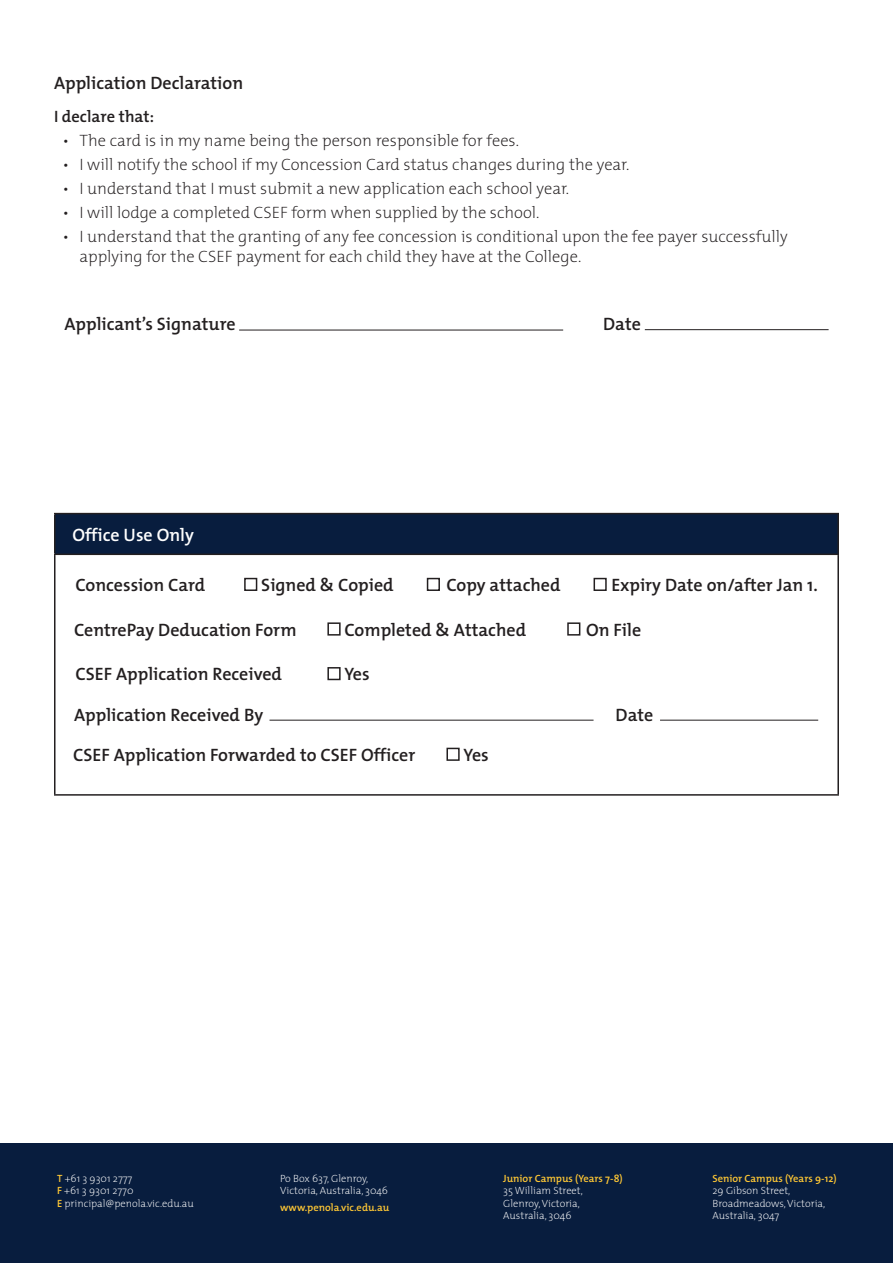
<style>
.page{position:relative;width:893px;height:1263px;background:#fff}
.page>*{position:absolute;margin:0;border:0;box-sizing:border-box;transform-origin:0 0}
.t1{font:600 18px "The Mix";color:#231f20}
.t2{font:600 18px "The Mix";color:#fff}
.t3{font:200 16.5px/19.8px "The Mix";color:#231f20}
.t4{font:600 16.5px "The Mix";color:#231f20}
.t5{font:200 10.5px/12.6px "The Mix";color:#fff}
.t6{font:600 10.5px "The Mix";color:#fec735}
.s1{font-weight:600;color:#fec735}
</style>
<div class="page">
<div style="left:0;top:1143px;width:893px;height:120px;background:#081d3e"></div>
<hr style="left:239px;top:330px;width:324px;height:1px;background:#231f20">
<hr style="left:645px;top:329px;width:184px;height:1px;background:#231f20">
<div style="left:55px;top:514px;width:783px;height:40px;background:#081d3e"></div>
<hr style="left:54px;top:513px;width:785px;height:1px;background:#231f20">
<hr style="left:54px;top:514px;width:2px;height:39px;background:#231f20">
<hr style="left:837px;top:514px;width:2px;height:39px;background:#231f20">
<hr style="left:54px;top:553px;width:785px;height:2px;background:#231f20">
<hr style="left:54px;top:555px;width:2px;height:239px;background:#231f20">
<hr style="left:837px;top:555px;width:2px;height:239px;background:#231f20">
<hr style="left:54px;top:794px;width:785px;height:2px;background:#231f20">
<div style="left:244px;top:578px;width:13px;height:13px;border:2px solid #231f20"></div>
<div style="left:593px;top:578px;width:14px;height:13px;border:2px solid #231f20"></div>
<div style="left:427px;top:578px;width:13px;height:13px;border:2px solid #231f20"></div>
<div style="left:327px;top:622px;width:14px;height:14px;border:2px solid #231f20"></div>
<div style="left:567px;top:622px;width:13px;height:14px;border:2px solid #231f20"></div>
<div style="left:327px;top:667px;width:14px;height:13px;border:2px solid #231f20"></div>
<hr style="left:269px;top:720px;width:324px;height:1px;background:#231f20">
<hr style="left:660px;top:720px;width:158px;height:1px;background:#231f20">
<div style="left:446px;top:748px;width:14px;height:13px;border:2px solid #231f20"></div>
<p class="t1" style="left:54px;top:68px;width:191px">Application Declaration</p>
<p class="t4" style="left:54px;top:102px;width:102px">I declare that:</p>
<p class="t3" style="left:63px;top:130px;width:458px">• The card is in my name being the person responsible for fees.</p>
<p class="t3" style="left:63px;top:154px;width:568px">• I will notify the school if my Concession Card status changes during the year.</p>
<p class="t3" style="left:63px;top:178px;width:508px">• I understand that I must submit a new application each school year.</p>
<p class="t3" style="left:63px;top:202px;width:479px">• I will lodge a completed CSEF form when supplied by the school.</p>
<p class="t3" style="left:80px;top:226px;width:710px;text-indent:-17px">• I understand that the granting of any fee concession is conditional upon the fee payer successfully applying for the CSEF payment for each child they have at the College.</p>
<p class="t1" style="left:64px;top:309px;width:173px">Applicant’s Signature</p>
<p class="t1" style="left:603px;top:309px;width:39px">Date</p>
<p class="t2" style="left:73px;top:519px;width:123px">Office Use Only</p>
<p class="t1" style="left:75px;top:570px;width:132px">Concession Card</p>
<p class="t1" style="left:261px;top:570px;width:134px">Signed &amp; Copied</p>
<p class="t1" style="left:446px;top:570px;width:116px">Copy attached</p>
<p class="t1" style="left:611px;top:570px;width:208px">Expiry Date on/after Jan 1.</p>
<p class="t1" style="left:74px;top:614px;width:224px">CentrePay Deducation Form</p>
<p class="t1" style="left:344px;top:614px;width:183px">Completed &amp; Attached</p>
<p class="t1" style="left:586px;top:614px;width:57px">On File</p>
<p class="t1" style="left:75px;top:659px;width:208px">CSEF Application Received</p>
<p class="t1" style="left:344px;top:659px;width:27px">Yes</p>
<p class="t1" style="left:74px;top:699px;width:191px">Application Received By</p>
<p class="t1" style="left:615px;top:699px;width:39px">Date</p>
<p class="t1" style="left:73px;top:740px;width:344px">CSEF Application Forwarded to CSEF Officer</p>
<p class="t1" style="left:463px;top:740px;width:27px">Yes</p>
<p class="t5" style="left:57px;top:1171px;width:77px"><span class="s1">T</span> +61 3 9301 2777</p>
<p class="t5" style="left:57px;top:1184px;width:78px"><span class="s1">F</span> +61 3 9301 2770</p>
<p class="t5" style="left:57px;top:1197px;width:138px"><span class="s1">E</span> principal@penola.vic.edu.au</p>
<p class="t5" style="left:280px;top:1171px;width:90px">Po Box 637, Glenroy,</p>
<p class="t5" style="left:280px;top:1184px;width:109px">Victoria, Australia, 3046</p>
<p class="t6" style="left:280px;top:1198px;width:111px">www.penola.vic.edu.au</p>
<p class="t6" style="left:503px;top:1169px;width:121px">Junior Campus (Years 7-8)</p>
<p class="t5" style="left:503px;top:1184px;width:81px">35 William Street,<br>Glenroy, Victoria,</p>
<p class="t5" style="left:503px;top:1209px;width:70px">Australia, 3046</p>
<p class="t6" style="left:712px;top:1169px;width:126px">Senior Campus (Years 9-12)</p>
<p class="t5" style="left:712px;top:1184px;width:114px">29 Gibson Street,<br>Broadmeadows, Victoria,</p>
<p class="t5" style="left:712px;top:1209px;width:68px">Australia, 3047</p>
</div>
